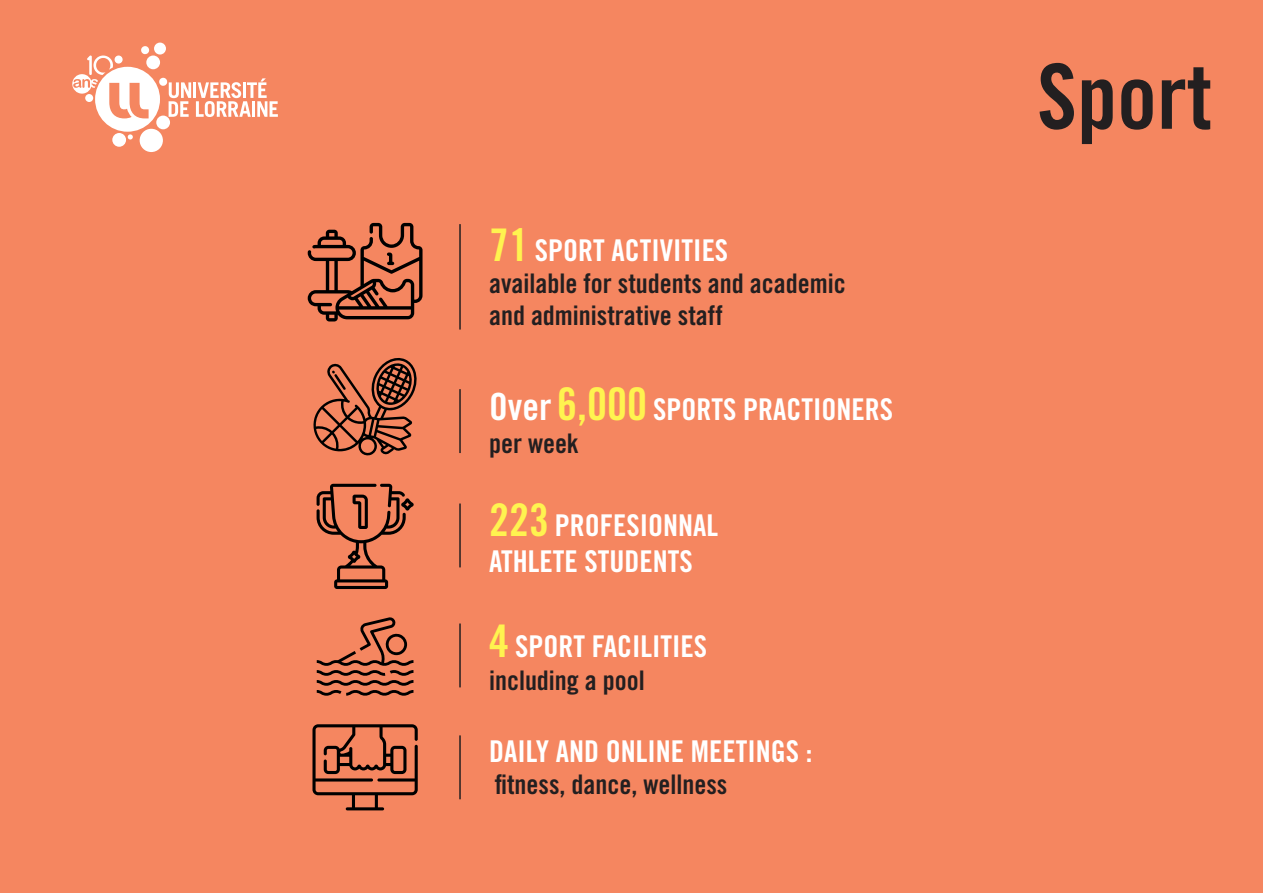
<style>
.page{position:relative;width:1263px;height:893px;background:#f58660}
.page>*{position:absolute;margin:0;border:0;box-sizing:border-box;transform-origin:0 0}
._00_GRAND_TITRE{font:90px "Trade Gothic LT Std Bd Cn 20";color:#231f20}
._00_TEXTE_BASE{font:30px/36px "Trade Gothic LT Std Bd Cn 20";color:#fff}
._00_TEXTE_BASE-2{font:27px/32.4px "Trade Gothic LT Std Bd Cn 20";color:#231f20}
.s1{font-size:45px;color:#fff34f}
.s2{font-size:37.5px}
</style>
<div class="page">
<div style="left:140px;top:129px;width:23px;height:23px;background:#fff;border-radius:50%"></div>
<div style="left:154px;top:43px;width:12px;height:12px;background:#fff;border-radius:50%"></div>
<div style="left:112px;top:133px;width:14px;height:14px;background:#fff;border-radius:50%"></div>
<svg style="left:72px;top:46px;width:206px;height:94px"></svg>
<hr style="left:459px;top:623px;width:2px;height:64px;background:#231f20">
<svg style="left:317px;top:617px;width:96px;height:79px"></svg>
<hr style="left:459px;top:224px;width:2px;height:106px;background:#231f20">
<svg style="left:308px;top:223px;width:114px;height:98px"></svg>
<hr style="left:459px;top:389px;width:2px;height:64px;background:#231f20">
<svg style="left:313px;top:358px;width:104px;height:97px"></svg>
<hr style="left:459px;top:735px;width:2px;height:64px;background:#231f20">
<svg style="left:312px;top:724px;width:106px;height:86px"></svg>
<hr style="left:459px;top:503px;width:2px;height:64px;background:#231f20">
<svg style="left:317px;top:484px;width:97px;height:105px"></svg>
<p class="_00_TEXTE_BASE" style="left:489px;top:232px;width:241px"><span class="s1">71</span> SPORT ACTIVITIES</p>
<p class="_00_TEXTE_BASE-2" style="left:489px;top:267px;width:358px">available for students and academic and administrative staff</p>
<p class="_00_TEXTE_BASE" style="left:489px;top:392px;width:405px"><span class="s2">Over</span> <span class="s1">6,000</span> SPORTS PRACTIONERS</p>
<p class="_00_TEXTE_BASE-2" style="left:489px;top:427px;width:91px">per week</p>
<p class="_00_TEXTE_BASE" style="left:489px;top:507px;width:231px"><span class="s1">223</span> PROFESIONNAL<br>ATHLETE STUDENTS</p>
<p class="_00_TEXTE_BASE" style="left:489px;top:628px;width:220px"><span class="s1">4</span> SPORT FACILITIES</p>
<p class="_00_TEXTE_BASE-2" style="left:489px;top:663px;width:157px">including a pool</p>
<p class="_00_TEXTE_BASE" style="left:489px;top:733px;width:325px">DAILY AND ONLINE MEETINGS :</p>
<p class="_00_TEXTE_BASE-2" style="left:495px;top:768px;width:234px">fitness, dance, wellness</p>
<p class="_00_GRAND_TITRE" style="left:1037px;top:42px;width:176px">Sport</p>
</div>
